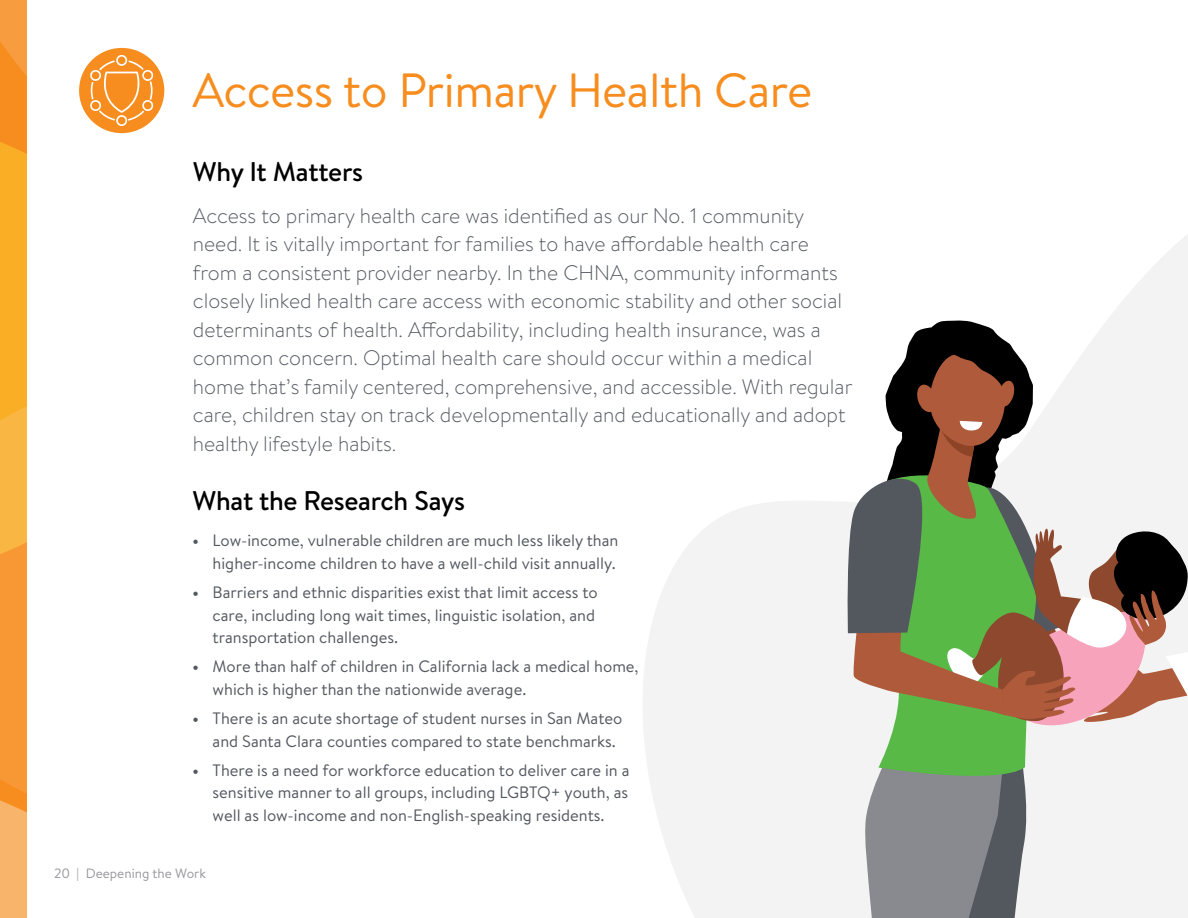
<style>
.page{position:relative;width:1188px;height:918px;background:#fff}
.page>*{position:absolute;margin:0;border:0;box-sizing:border-box;transform-origin:0 0}
.t1{font:48px "Brandon Text";letter-spacing:-.01em;color:#f78d1e}
.t2{font:500 27px "Brandon Text";letter-spacing:-.01em;color:#000}
.t3{font:300 21px/28.5px "Brandon Text";color:#53585f}
.t4{font:16.5px/22.5px "Brandon Text";color:#53585f}
.t5{font:13.5px "Brandon Text";color:#98989e}
.s1{font-weight:700}
</style>
<div class="page">
<svg style="left:643px;top:235px;width:545px;height:683px"></svg>
<svg style="left:0;top:0;width:27px;height:918px;background:#f8a537"></svg>
<svg style="left:78px;top:47px;width:88px;height:88px"></svg>
<svg style="left:90px;top:55px;width:63px;height:71px;background:#f8a045"></svg>
<div style="left:76px;top:45px;width:91px;height:91px;border:3px solid #fff;border-radius:50%"></div>
<svg style="left:826px;top:319px;width:362px;height:599px"></svg>
<h1 class="t1" style="left:193px;top:58px;width:621px">Access to Primary Health Care</h1>
<h2 class="t2" style="left:193px;top:153px;width:172px">Why It Matters</h2>
<p class="t3" style="left:193px;top:201px;width:661px">Access to primary health care was identified as our No. 1 community need. It is vitally important for families to have affordable health care from a consistent provider nearby. In the CHNA, community informants closely linked health care access with economic stability and other social determinants of health. Affordability, including health insurance, was a common concern. Optimal health care should occur within a medical home that’s family centered, comprehensive, and accessible. With regular care, children stay on track developmentally and educationally and adopt healthy lifestyle habits.</p>
<h2 class="t2" style="left:192px;top:482px;width:274px">What the Research Says</h2>
<p class="t4" style="left:192px;top:529px;width:428px;text-align:right"><span class="s1">•</span> Low-income, vulnerable children are much less likely than higher-income children to have a well-child visit annually.</p>
<p class="t4" style="left:213px;top:581px;width:387px;text-indent:-20px"><span class="s1">•</span> Barriers and ethnic disparities exist that limit access to care, including long wait times, linguistic isolation, and transportation challenges.</p>
<p class="t4" style="left:213px;top:655px;width:428px;text-indent:-20px"><span class="s1">•</span> More than half of children in California lack a medical home, which is higher than the nationwide average.</p>
<p class="t4" style="left:213px;top:707px;width:411px;text-indent:-20px"><span class="s1">•</span> There is an acute shortage of student nurses in San Mateo and Santa Clara counties compared to state benchmarks.</p>
<p class="t4" style="left:213px;top:758px;width:418px;text-align:justify;text-indent:-20px"><span class="s1">•</span> There is a need for workforce education to deliver care in a sensitive manner to all groups, including LGBTQ+ youth, as well as low-income and non-English-speaking residents.</p>
<p class="t5" style="left:54px;top:864px;width:153px">20 | Deepening the Work</p>
</div>
